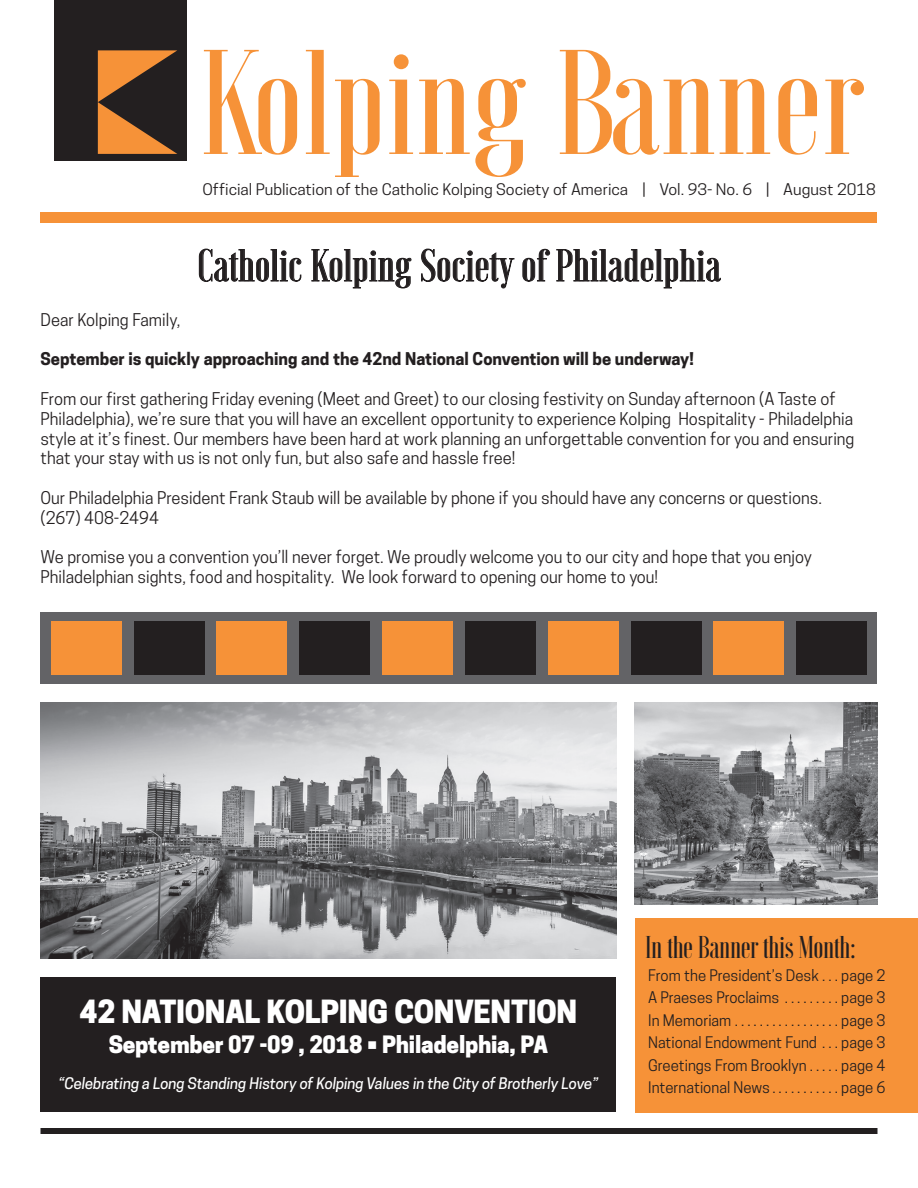
<style>
.page{position:relative;width:918px;height:1188px;background:#fff}
.page>*{position:absolute;margin:0;border:0;box-sizing:border-box;transform-origin:0 0}
.t1{font:500 45px "Voga";color:#231f20}
.t2{font:500 31.5px "Voga";letter-spacing:-.015em;color:#231f20;scale:.94 1}
.t3{font:800 30px "Cooper Hewitt";letter-spacing:-.01em;color:#fff}
.t4{font:800 22.5px "Cooper Hewitt";letter-spacing:-.01em;color:#fff}
.t5{font:16.5px/19.8px "Cooper Hewitt";color:#231f20}
.t6{font:700 16.5px "Cooper Hewitt";color:#231f20}
.t7{font:15px/22.5px "Cooper Hewitt";color:#231f20;text-align:justify}
.t8{font:15px "Cooper Hewitt";color:#231f20;scale:1.08 1}
.t9{font:italic 500 15px "Cooper Hewitt";letter-spacing:-.01em;color:#fff}
</style>
<div class="page">
<svg style="left:204px;top:50px;width:660px;height:127px"></svg>
<div style="left:54px;top:0;width:132px;height:160px;background:#231f20"></div>
<svg style="left:97px;top:50px;width:80px;height:104px"></svg>
<svg style="left:199px;top:248px;width:102px;height:34px"></svg>
<svg style="left:311px;top:249px;width:101px;height:40px"></svg>
<svg style="left:421px;top:248px;width:94px;height:41px"></svg>
<svg style="left:522px;top:249px;width:28px;height:33px"></svg>
<svg style="left:556px;top:249px;width:165px;height:40px"></svg>
<div style="left:635px;top:918px;width:283px;height:194px;background:#f69238"></div>
<div style="left:40px;top:212px;width:838px;height:11px;background:#f69238"></div>
<div style="left:40px;top:977px;width:576px;height:135px;background:#231f20"></div>
<div style="left:40px;top:1128px;width:838px;height:6px;background:#231f20"></div>
<img style="left:40px;top:702px;width:576px;height:256px">
<img style="left:634px;top:702px;width:244px;height:202px">
<div style="left:40px;top:612px;width:838px;height:72px;background:#636366"></div>
<div style="left:548px;top:621px;width:71px;height:54px;background:#f69238"></div>
<div style="left:631px;top:621px;width:71px;height:54px;background:#231f20"></div>
<div style="left:713px;top:621px;width:71px;height:54px;background:#f69238"></div>
<div style="left:796px;top:621px;width:71px;height:54px;background:#231f20"></div>
<div style="left:382px;top:621px;width:71px;height:54px;background:#f69238"></div>
<div style="left:465px;top:621px;width:71px;height:54px;background:#231f20"></div>
<div style="left:216px;top:621px;width:71px;height:54px;background:#f69238"></div>
<div style="left:299px;top:621px;width:71px;height:54px;background:#231f20"></div>
<div style="left:51px;top:621px;width:71px;height:54px;background:#f69238"></div>
<div style="left:134px;top:621px;width:71px;height:54px;background:#231f20"></div>
<p class="t8" style="left:202px;top:181px;width:625px">Official Publication of the Catholic Kolping Society of America | Vol. 93- No. 6 | August 2018</p>
<h1 class="t1" style="left:197px;top:240px;width:525px">Catholic Kolping Society of Philadelphia</h1>
<p class="t5" style="left:40px;top:310px;width:141px">Dear Kolping Family,</p>
<p class="t6" style="left:40px;top:350px;width:655px">September is quickly approaching and the 42nd National Convention will be underway!</p>
<p class="t5" style="left:40px;top:389px;width:815px">From our first gathering Friday evening (Meet and Greet) to our closing festivity on Sunday afternoon (A Taste of Philadelphia), we’re sure that you will have an excellent opportunity to experience Kolping Hospitality - Philadelphia style at it’s finest. Our members have been hard at work planning an unforgettable convention for you and ensuring that your stay with us is not only fun, but also safe and hassle free!</p>
<p class="t5" style="left:40px;top:488px;width:781px">Our Philadelphia President Frank Staub will be available by phone if you should have any concerns or questions. (267) 408-2494</p>
<p class="t5" style="left:40px;top:547px;width:773px">We promise you a convention you’ll never forget. We proudly welcome you to our city and hope that you enjoy<br>Philadelphian sights, food and hospitality. We look forward to opening our home to you!</p>
<h3 class="t3" style="left:80px;top:994px;width:499px">42 NATIONAL KOLPING CONVENTION</h3>
<h3 class="t4" style="left:109px;top:1031px;width:441px">September 07 -09 , 2018 • Philadelphia, PA</h3>
<p class="t9" style="left:59px;top:1075px;width:541px">“Celebrating a Long Standing History of Kolping Values in the City of Brotherly Love”</p>
<h2 class="t2" style="left:645px;top:929px;width:226px">In the Banner this Month:</h2>
<p class="t7" style="left:648px;top:964px;width:239px">From the President’s Desk . . . page 2<br>A Praeses Proclaims . . . . . . . . . page 3<br>In Memoriam . . . . . . . . . . . . . . . . . page 3<br>National Endowment Fund . . . page 3<br>Greetings From Brooklyn . . . . . page 4<br>International News . . . . . . . . . . . page 6</p>
</div>
